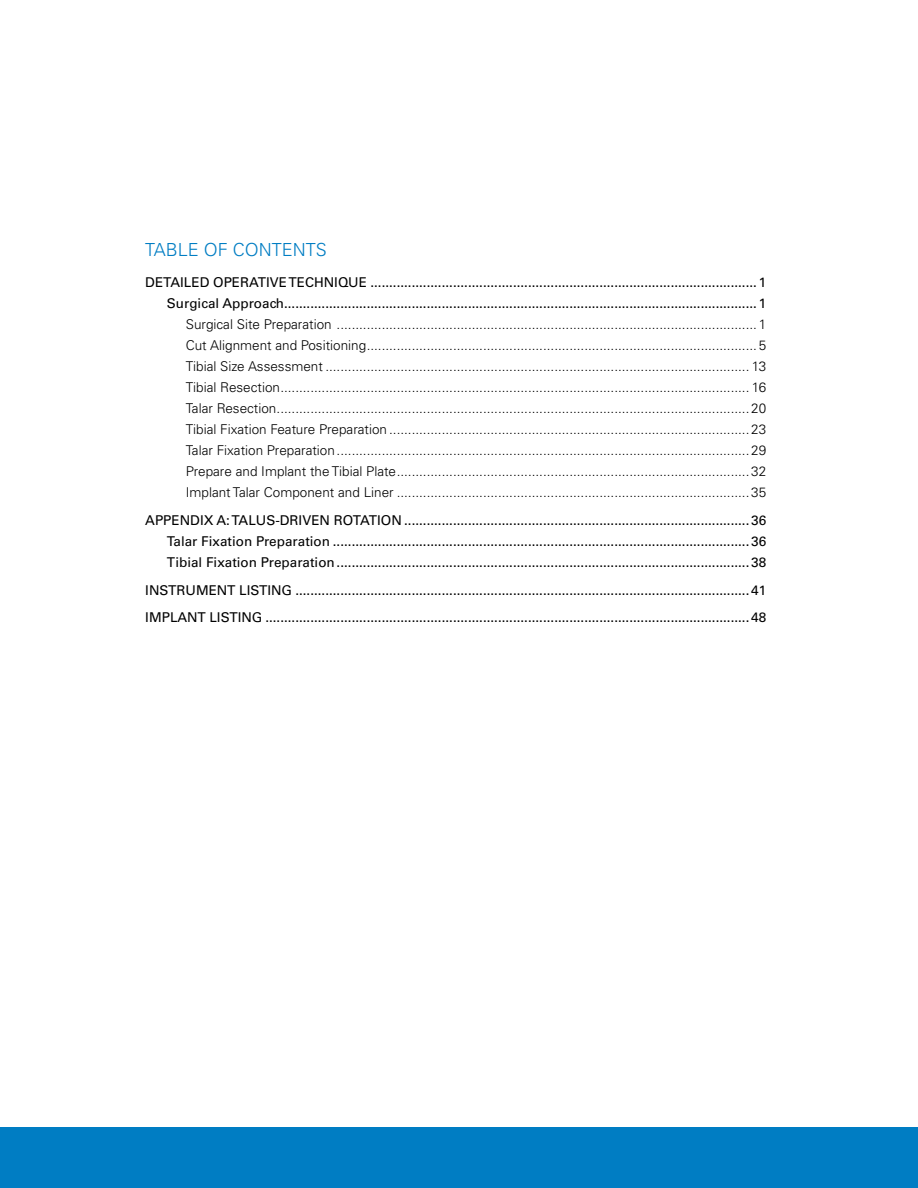
<style>
.page{position:relative;width:918px;height:1188px;background:#fff}
.page>*{position:absolute;margin:0;border:0;box-sizing:border-box;transform-origin:0 0}
.t1{font:300 18px "Univers LT Std";color:#007dc3}
.t2{font:300 13.5px/21px "Univers LT Std";color:#000;text-align:justify}
.t3{font:13.5px/21px "Univers LT Std";color:#000;text-align:right}
</style>
<div class="page">
<div style="left:0;top:1127px;width:918px;height:61px;background:#007dc3"></div>
<h1 class="t1" style="left:145px;top:239px;width:183px">TABLE OF CONTENTS</h1>
<p class="t3" style="left:145px;top:272px;width:622px">DETAILED OPERATIVE TECHNIQUE .......................................................................................................1<br>Surgical Approach..............................................................................................................................1</p>
<p class="t2" style="left:186px;top:314px;width:582px">Surgical Site Preparation ................................................................................................................1<br>Cut Alignment and Positioning........................................................................................................5<br>Tibial Size Assessment ................................................................................................................. 13<br>Tibial Resection............................................................................................................................. 16<br>Talar Resection..............................................................................................................................20<br>Tibial Fixation Feature Preparation ................................................................................................23<br>Talar Fixation Preparation..............................................................................................................29<br>Prepare and Implant the Tibial Plate..............................................................................................32<br>Implant Talar Component and Liner ..............................................................................................35</p>
<p class="t3" style="left:167px;top:510px;width:601px;text-align:justify;text-indent:-22px">APPENDIX A: TALUS-DRIVEN ROTATION ............................................................................................36<br>Talar Fixation Preparation ...............................................................................................................36<br>Tibial Fixation Preparation..............................................................................................................38</p>
<p class="t3" style="left:145px;top:576px;width:622px;line-height:27.8px;text-align:left">INSTRUMENT LISTING .........................................................................................................................41<br>IMPLANT LISTING .................................................................................................................................48</p>
</div>
